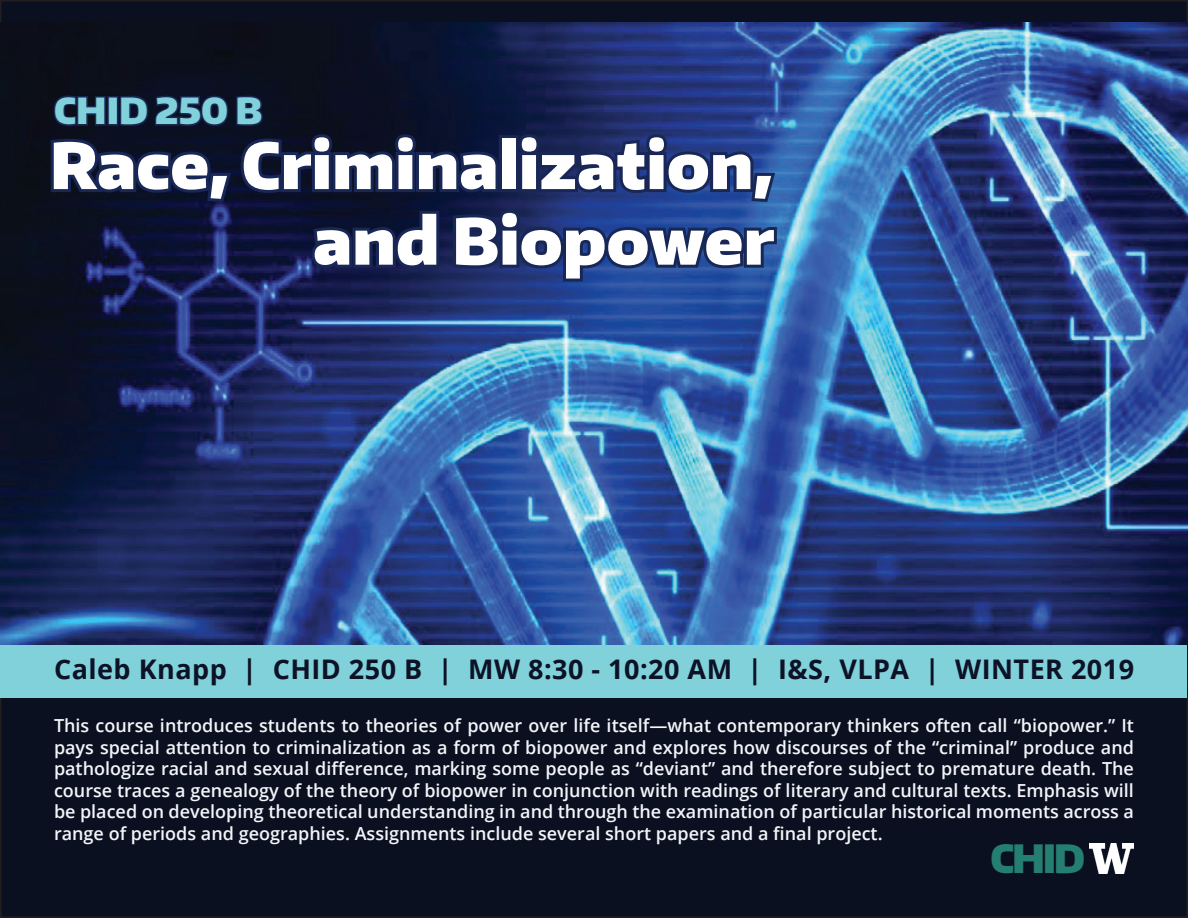
<style>
.page{position:relative;width:1188px;height:918px;background:#fff}
.page>*{position:absolute;margin:0;border:0;box-sizing:border-box;transform-origin:0 0}
.t1{font:900 63px/75.6px "Encode Sans Normal";color:#fff;text-align:right}
.t2{font:900 39px "Encode Sans Normal";color:#257f71}
.t3{font:900 36px "Encode Sans Normal";color:#81d1da}
.t4{font:700 27px "Open Sans";letter-spacing:.02em;color:#0d1226}
.t5{font:600 18px/21.6px "Open Sans";color:#f3f5f9;text-align:justify}
</style>
<div class="page">
<div style="left:1px;top:1px;width:1186px;height:916px;background:#0b1021"></div>
<img style="left:0;top:23px;width:1188px;height:671px">
<div style="left:1px;top:646px;width:1186px;height:52px;background:#81d1da"></div>
<img style="left:1089px;top:844px;width:45px;height:30px">
<svg style="left:48px;top:94px;width:732px;height:191px"></svg>
<h3 class="t3" style="left:54px;top:87px;width:210px">CHID 250 B</h3>
<h1 class="t1" style="left:50px;top:126px;width:726px">Race, Criminalization, and Biopower</h1>
<h3 class="t4" style="left:54px;top:650px;width:1082px">Caleb Knapp | CHID 250 B | MW 8:30 - 10:20 AM | I&amp;S, VLPA | WINTER 2019</h3>
<p class="t5" style="left:54px;top:714px;width:1082px">This course introduces students to theories of power over life itself—what contemporary thinkers often call “biopower.” It pays special attention to criminalization as a form of biopower and explores how discourses of the “criminal” produce and pathologize racial and sexual difference, marking some people as “deviant” and therefore subject to premature death. The course traces a genealogy of the theory of biopower in conjunction with readings of literary and cultural texts. Emphasis will be placed on developing theoretical understanding in and through the examination of particular historical moments across a range of periods and geographies. Assignments include several short papers and a final project.</p>
<h2 class="t2" style="left:990px;top:833px;width:96px">CHID</h2>
</div>
